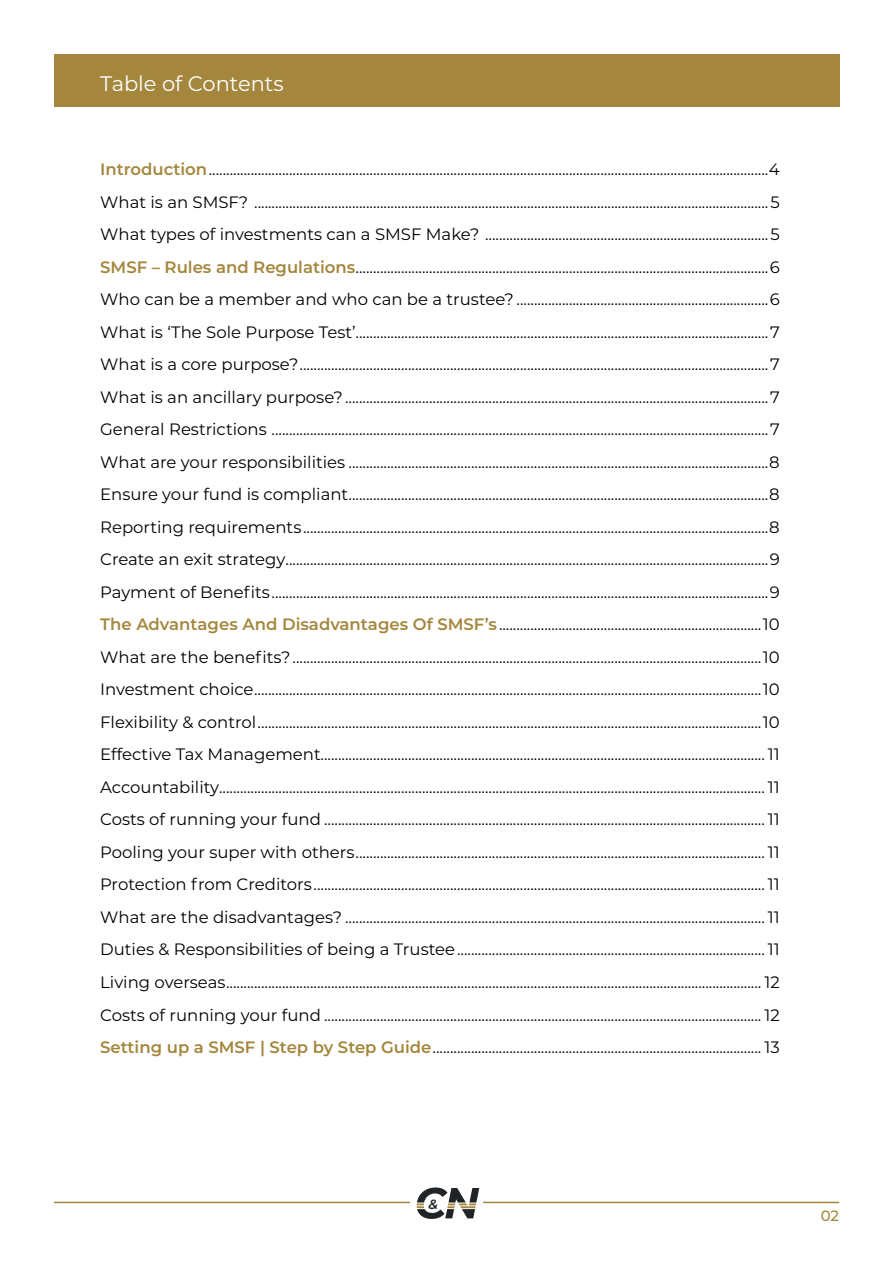
<style>
.page{position:relative;width:893px;height:1263px;background:#fff}
.page>*{position:absolute;margin:0;border:0;box-sizing:border-box;transform-origin:0 0}
.t1{font:21px "Montserrat";color:#fff}
.t2{font:16.5px/32.5px "Montserrat";color:#000;text-align:justify}
.t3{font:500 15px "Montserrat";color:#a4873d}
.t4{font:italic 600 13.35px "Montserrat";color:#202426}
.s1{font-weight:600;color:#a4873d}
</style>
<div class="page">
<hr style="left:54px;top:1202px;width:356px;height:1px;background:#a4873d">
<hr style="left:483px;top:1202px;width:356px;height:1px;background:#a4873d">
<svg style="left:417px;top:1187px;width:62px;height:32px"></svg>
<div style="left:54px;top:54px;width:785px;height:53px;background:#a4873d"></div>
<p class="t1" style="left:100px;top:69px;width:185px">Table of Contents</p>
<p class="t2" style="left:100px;top:153px;width:681px"><span class="s1">Introduction</span>................................................................................................................................................................4<br>What is an SMSF? ...................................................................................................................................................5<br>What types of investments can a SMSF Make? .................................................................................5<br><span class="s1">SMSF – Rules and Regulations</span>......................................................................................................................6<br>Who can be a member and who can be a trustee? ........................................................................6<br>What is ‘The Sole Purpose Test’......................................................................................................................7<br>What is a core purpose?......................................................................................................................................7<br>What is an ancillary purpose?.........................................................................................................................7<br>General Restrictions ..............................................................................................................................................7<br>What are your responsibilities ........................................................................................................................8<br>Ensure your fund is compliant........................................................................................................................8<br>Reporting requirements.....................................................................................................................................8<br>Create an exit strategy..........................................................................................................................................9<br>Payment of Benefits..............................................................................................................................................9<br><span class="s1">The Advantages And Disadvantages Of SMSF’s</span>...........................................................................10<br>What are the benefits?......................................................................................................................................10<br>Investment choice.................................................................................................................................................10<br>Flexibility &amp; control................................................................................................................................................10<br>Effective Tax Management............................................................................................................................... 11<br>Accountability............................................................................................................................................................ 11<br>Costs of running your fund .............................................................................................................................. 11<br>Pooling your super with others..................................................................................................................... 11<br>Protection from Creditors................................................................................................................................. 11<br>What are the disadvantages? ........................................................................................................................ 11<br>Duties &amp; Responsibilities of being a Trustee........................................................................................ 11<br>Living overseas......................................................................................................................................................... 12<br>Costs of running your fund ............................................................................................................................. 12<br><span class="s1">Setting up a SMSF | Step by Step Guide</span>.............................................................................................. 13</p>
<p class="t4" style="left:428px;top:1195px;width:11px">&amp;</p>
<p class="t3" style="left:821px;top:1205px;width:20px">02</p>
</div>
